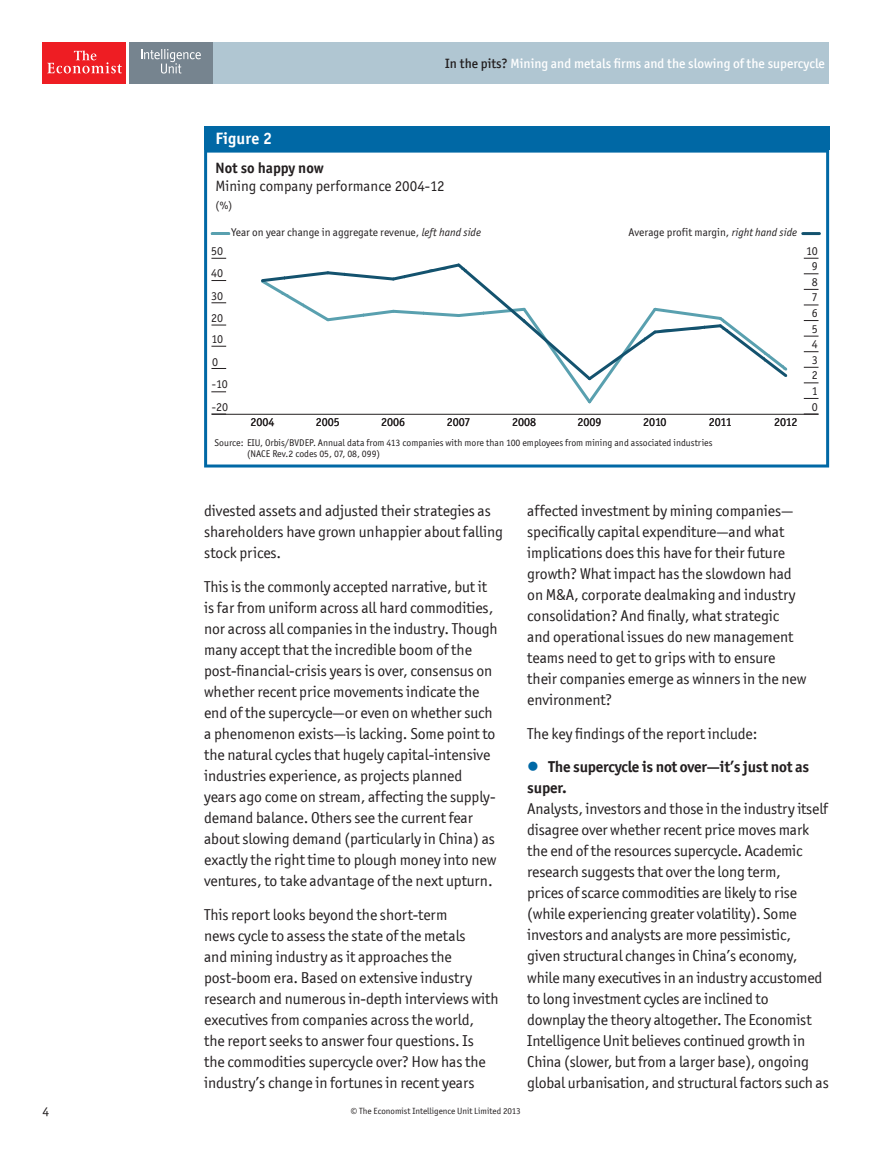
<style>
.page{position:relative;width:893px;height:1149px;background:#fff}
.page>*{position:absolute;margin:0;border:0;box-sizing:border-box;transform-origin:0 0}
.t1{font:700 16.5px "Officina San ITC";letter-spacing:.01em;color:#fff}
.t2{font:15.75px/21px "Officina San ITC";letter-spacing:-.005em;color:#231f20}
.t3{font:700 15.75px/21px "Officina San ITC";letter-spacing:-.01em;color:#231f20}
.t4{font:15px "Officina San ITC";color:#231f20}
.t5{font:700 15px "Officina San ITC";color:#231f20}
.t6{font:500 13.5px "Officina San ITC";color:#fff}
.t7{font:13.5px "Officina San ITC";color:#231f20}
.t8{font:12px "Officina San ITC";color:#231f20}
.t9{font:11.25px "Officina San ITC";color:#231f20}
.t10{font:9.75px/11.2px "Officina San ITC";color:#231f20}
.t11{font:9px "Officina San ITC";color:#231f20}
.s1{color:#231f20}
.s2{font-style:italic}
.s3{color:#0068a5}
</style>
<div class="page">
<div style="left:43px;top:42px;width:786px;height:42px;background:#b0c6d2"></div>
<div style="left:43px;top:42px;width:83px;height:42px;background:#ee1d23"></div>
<svg style="left:47px;top:50px;width:75px;height:23px"></svg>
<div style="left:129px;top:42px;width:84px;height:42px;background:#76848f"></div>
<svg style="left:141px;top:49px;width:60px;height:24px"></svg>
<svg style="left:204px;top:149px;width:625px;height:318px"></svg>
<div style="left:204px;top:126px;width:625px;height:23px;background:#0068a5"></div>
<hr style="left:803px;top:232px;width:16px;height:3px;background:#bfbfbf">
<hr style="left:212px;top:232px;width:17px;height:3px;background:#bfbfbf">
<p class="t1" style="left:216px;top:128px;width:58px">Figure 2</p>
<p class="t6" style="left:445px;top:55px;width:381px"><span class="s1">In the pits?</span> Mining and metals firms and the slowing of the supercycle</p>
<p class="t5" style="left:216px;top:158px;width:110px">Not so happy now</p>
<p class="t4" style="left:216px;top:177px;width:231px">Mining company performance 2004-12</p>
<p class="t9" style="left:216px;top:198px;width:18px">(%)</p>
<p class="t8" style="left:211px;top:244px;width:13px">50</p>
<p class="t8" style="left:211px;top:266px;width:13px">40</p>
<p class="t8" style="left:211px;top:288px;width:13px">30</p>
<p class="t8" style="left:211px;top:311px;width:13px">20</p>
<p class="t8" style="left:211px;top:332px;width:13px">10</p>
<p class="t8" style="left:212px;top:354px;width:7px">0</p>
<p class="t9" style="left:232px;top:225px;width:251px">Year on year change in aggregate revenue, <span class="s2">left hand side</span></p>
<p class="t9" style="left:629px;top:225px;width:170px">Average profit margin, <span class="s2">right hand side</span></p>
<p class="t8" style="left:212px;top:377px;width:17px">-10</p>
<p class="t8" style="left:212px;top:399px;width:18px">-20</p>
<p class="t8" style="left:250px;top:415px;width:26px">2004</p>
<p class="t8" style="left:316px;top:415px;width:25px">2005</p>
<p class="t8" style="left:381px;top:415px;width:25px">2006</p>
<p class="t8" style="left:447px;top:415px;width:25px">2007</p>
<p class="t8" style="left:512px;top:415px;width:25px">2008</p>
<p class="t8" style="left:578px;top:415px;width:25px">2009</p>
<p class="t8" style="left:643px;top:415px;width:25px">2010</p>
<p class="t8" style="left:709px;top:415px;width:25px">2011</p>
<p class="t8" style="left:774px;top:415px;width:25px">2012</p>
<p class="t10" style="left:247px;top:436px;width:467px;text-indent:-32px">Source: EIU, Orbis/BVDEP. Annual data from 413 companies with more than 100 employees from mining and associated industries (NACE Rev.2 codes 05, 07, 08, 099)</p>
<p class="t8" style="left:806px;top:244px;width:13px">10</p>
<p class="t8" style="left:812px;top:259px;width:7px">9</p>
<p class="t8" style="left:812px;top:275px;width:7px">8</p>
<p class="t8" style="left:812px;top:290px;width:7px">7</p>
<p class="t8" style="left:812px;top:306px;width:7px">6</p>
<p class="t8" style="left:812px;top:321px;width:7px">5</p>
<p class="t8" style="left:812px;top:337px;width:7px">4</p>
<p class="t8" style="left:812px;top:353px;width:7px">3</p>
<p class="t8" style="left:812px;top:368px;width:7px">2</p>
<p class="t8" style="left:812px;top:384px;width:7px">1</p>
<p class="t8" style="left:812px;top:399px;width:7px">0</p>
<p class="t2" style="left:204px;top:500px;width:300px">divested assets and adjusted their strategies as shareholders have grown unhappier about falling stock prices.</p>
<p class="t2" style="left:204px;top:575px;width:295px">This is the commonly accepted narrative, but it is far from uniform across all hard commodities, nor across all companies in the industry. Though many accept that the incredible boom of the post-financial-crisis years is over, consensus on whether recent price movements indicate the end of the supercycle—or even on whether such a phenomenon exists—is lacking. Some point to the natural cycles that hugely capital-intensive industries experience, as projects planned years ago come on stream, affecting the supply&shy;demand balance. Others see the current fear about slowing demand (particularly in China) as exactly the right time to plough money into new ventures, to take advantage of the next upturn.</p>
<p class="t2" style="left:204px;top:903px;width:296px">This report looks beyond the short-term<br>news cycle to assess the state of the metals<br>and mining industry as it approaches the post-boom era. Based on extensive industry research and numerous in-depth interviews with executives from companies across the world, the report seeks to answer four questions. Is<br>the commodities supercycle over? How has the industry’s change in fortunes in recent years</p>
<p class="t2" style="left:527px;top:499px;width:281px">affected investment by mining companies— specifically capital expenditure—and what implications does this have for their future growth? What impact has the slowdown had on M&amp;A, corporate dealmaking and industry consolidation? And finally, what strategic<br>and operational issues do new management teams need to get to grips with to ensure their companies emerge as winners in the new environment?</p>
<p class="t2" style="left:527px;top:722px;width:232px">The key findings of the report include:</p>
<p class="t3" style="left:527px;top:756px;width:283px"><span class="s3">●</span> The supercycle is not over—it’s just not as super.</p>
<p class="t2" style="left:527px;top:798px;width:303px">Analysts, investors and those in the industry itself disagree over whether recent price moves mark the end of the resources supercycle. Academic research suggests that over the long term,<br>prices of scarce commodities are likely to rise (while experiencing greater volatility). Some investors and analysts are more pessimistic,<br>given structural changes in China’s economy, while many executives in an industry accustomed to long investment cycles are inclined to downplay the theory altogether. The Economist Intelligence Unit believes continued growth in China (slower, but from a larger base), ongoing global urbanisation, and structural factors such as</p>
<p class="t7" style="left:43px;top:1103px;width:8px">4</p>
<p class="t11" style="left:351px;top:1105px;width:171px">© The Economist Intelligence Unit Limited 2013</p>
</div>
